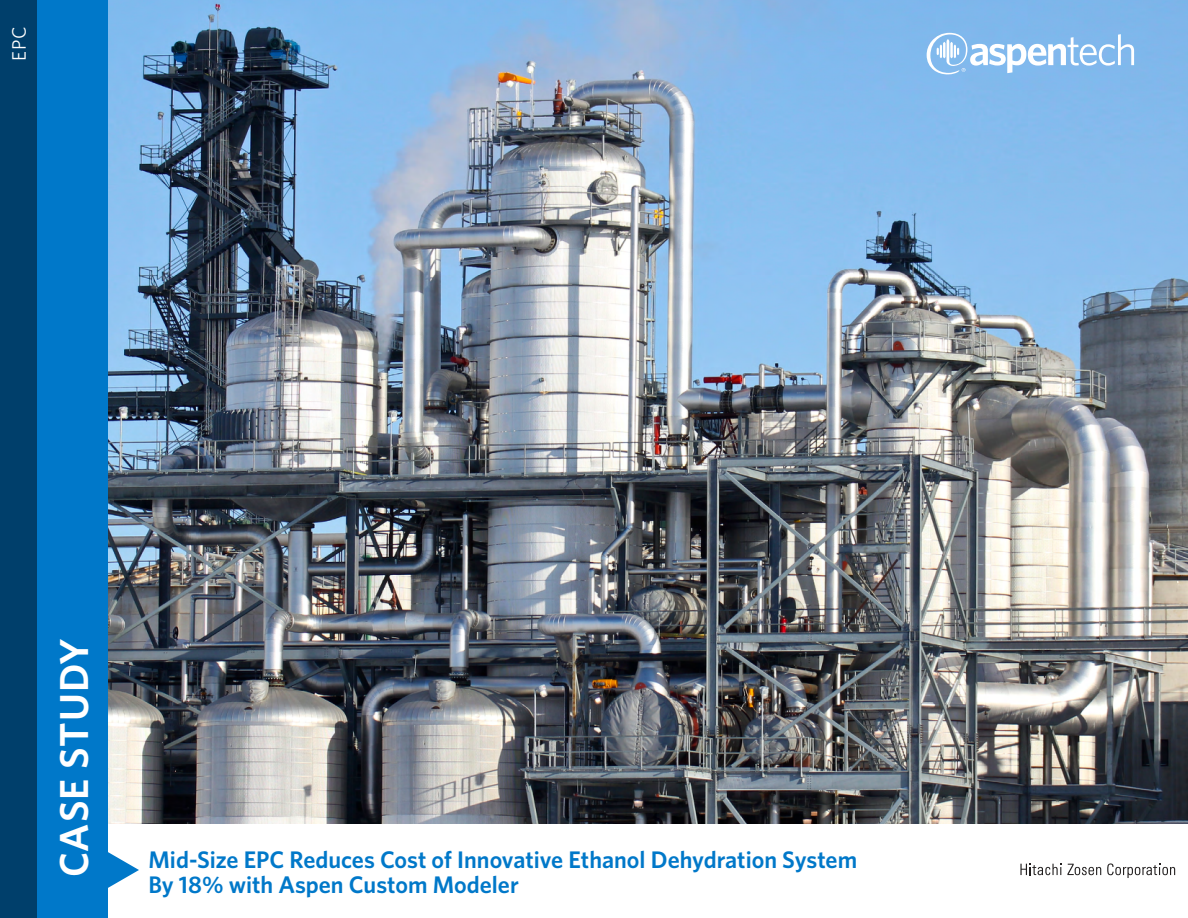
<style>
.page{position:relative;width:1188px;height:918px;background:#fff}
.page>*{position:absolute;margin:0;border:0;box-sizing:border-box;transform-origin:0 0}
.t1{font:600 40.5px "Whitney";letter-spacing:.025em;color:#fff}
.t2{font:600 24px/25.5px "Whitney";color:#0078c9}
.t3{font:19.5px "Whitney";color:#fff}
</style>
<div class="page">
<div style="left:38px;top:0;width:101px;height:918px;background:#0078c9"></div>
<div style="left:0;top:0;width:38px;height:918px;background:#003f6b"></div>
<svg style="left:1020px;top:864px;width:41px;height:11px"></svg>
<svg style="left:1067px;top:864px;width:34px;height:11px"></svg>
<svg style="left:1107px;top:863px;width:68px;height:15px"></svg>
<img style="left:108px;top:0;width:1080px;height:824px">
<svg style="left:927px;top:33px;width:207px;height:41px"></svg>
<p class="t3" style="left:6px;top:61px;width:35px;rotate:-90deg">EPC</p>
<h1 class="t1" style="left:47px;top:877px;width:241px;rotate:-90deg">CASE STUDY</h1>
<p class="t2" style="left:148px;top:846px;width:710px">Mid-Size EPC Reduces Cost of Innovative Ethanol Dehydration System<br>By 18% with Aspen Custom Modeler</p>
</div>
